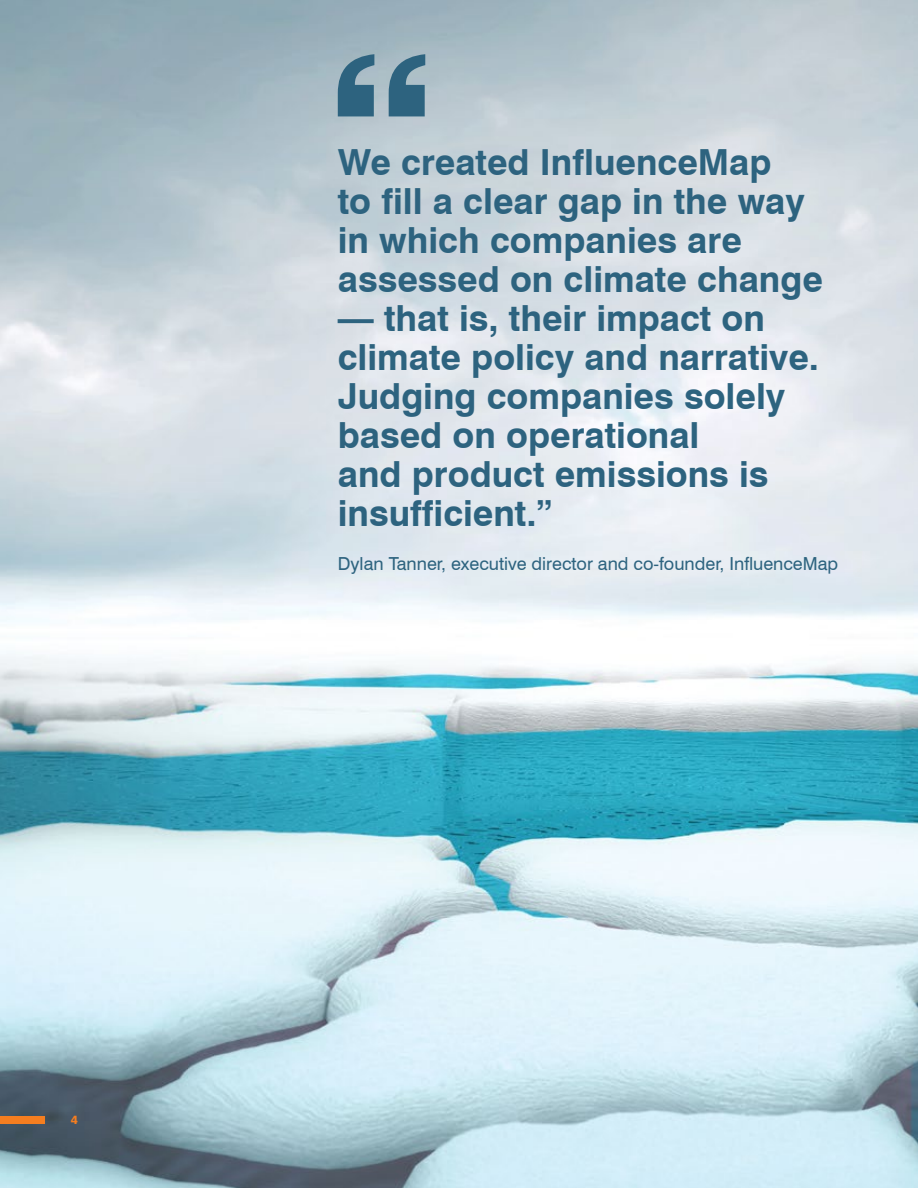
<style>
.page{position:relative;width:918px;height:1188px;background:#fff}
.page>*{position:absolute;margin:0;border:0;box-sizing:border-box;transform-origin:0 0}
.t1{font:700 36px/39px "Swiss 721 BT";color:#2d637f}
.t2{font:18px "Swiss 721 BT";color:#2d637f}
.t3{font:800 12px "Swiss 721 BT";color:#f57e20}
</style>
<div class="page">
<img style="left:0;top:0;width:918px;height:1188px">
<svg style="left:338px;top:54px;width:87px;height:62px;background:#5d859a"></svg>
<div style="left:0;top:1116px;width:45px;height:7px;background:#f57e20"></div>
<p class="t3" style="left:71px;top:1112px;width:9px">4</p>
<p class="t1" style="left:338px;top:142px;width:487px">We created InfluenceMap<br>to fill a clear gap in the way in which companies are assessed on climate change</p>
<p class="t1" style="left:338px;top:298px;width:483px">— that is, their impact on climate policy and narrative.<br>Judging companies solely based on operational<br>and product emissions is insufficient.”</p>
<p class="t2" style="left:338px;top:552px;width:502px">Dylan Tanner, executive director and co-founder, InfluenceMap</p>
</div>
